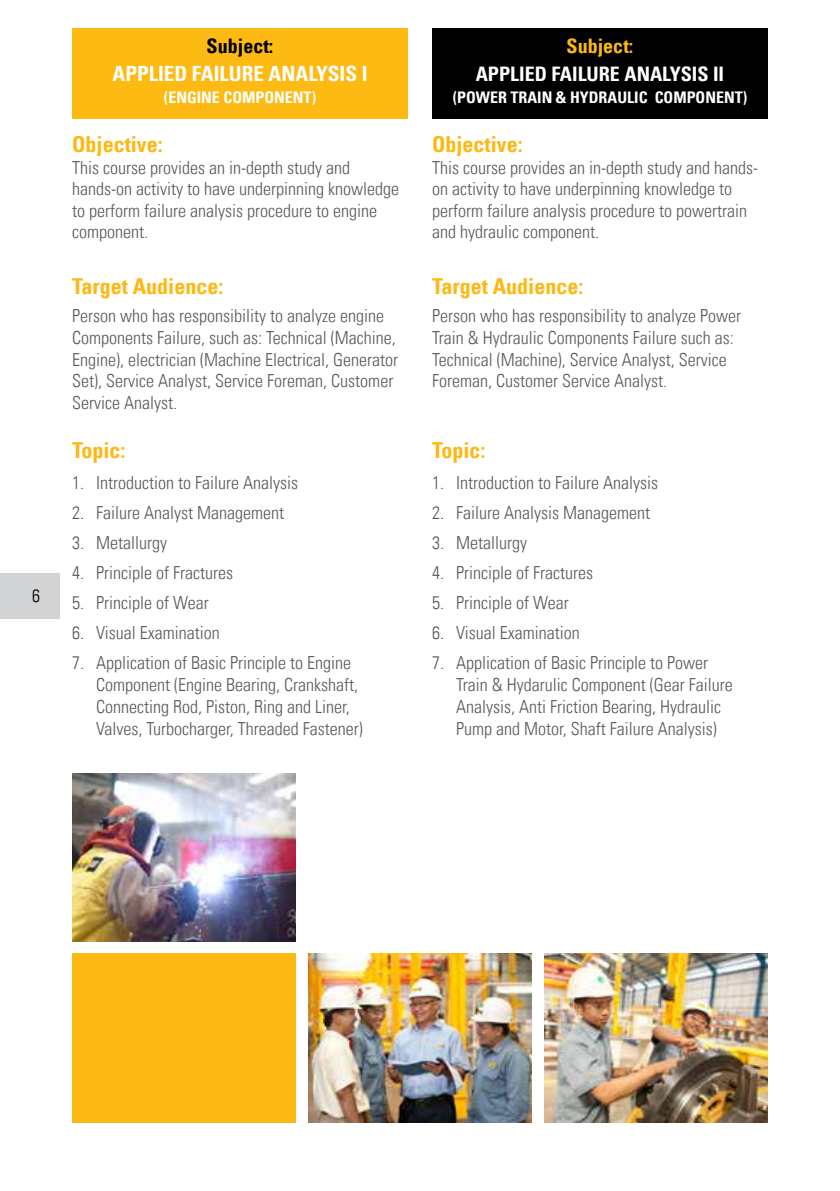
<style>
.page{position:relative;width:840px;height:1191px;background:#fff}
.page>*{position:absolute;margin:0;border:0;box-sizing:border-box;transform-origin:0 0}
.t1{font:700 condensed 22px "Univers LT";color:#fdb913}
.t2{font:700 condensed 21px "Univers LT";color:#fff}
.t3{font:700 condensed 20px "Univers LT";color:#fff}
.t4{font:700 condensed 20px "Univers LT";color:#000}
.t5{font:700 condensed 20px "Univers LT";color:#fdba12}
.t6{font:300 condensed 18px/21.6px "Univers LT";color:#58595b}
.t7{font:300 condensed 18px "Univers LT";color:#000}
.t8{font:700 condensed 16px "Univers LT";color:#fff}
</style>
<div class="page">
<div style="left:0;top:573px;width:60px;height:45px;background:#d1d3d4"></div>
<div style="left:72px;top:28px;width:336px;height:91px;background:#fdba12"></div>
<div style="left:432px;top:28px;width:335px;height:91px;background:#000"></div>
<img style="left:72px;top:773px;width:224px;height:168px">
<div style="left:72px;top:953px;width:224px;height:170px;background:#fdb913"></div>
<img style="left:544px;top:953px;width:223px;height:170px">
<img style="left:308px;top:953px;width:223px;height:170px">
<p class="t7" style="left:32px;top:584px;width:9px">6</p>
<p class="t4" style="left:206px;top:34px;width:68px">Subject:</p>
<p class="t2" style="left:112px;top:61px;width:256px">APPLIED FAILURE ANALYSIS I</p>
<p class="t8" style="left:164px;top:88px;width:154px">(ENGINE COMPONENT)</p>
<p class="t1" style="left:72px;top:131px;width:92px">Objective:</p>
<p class="t6" style="left:72px;top:156px;width:328px">This course provides an in-depth study and hands-on activity to have underpinning knowledge to perform failure analysis procedure to engine component.</p>
<p class="t1" style="left:72px;top:273px;width:153px">Target Audience:</p>
<p class="t6" style="left:72px;top:305px;width:327px">Person who has responsibility to analyze engine Components Failure, such as: Technical (Machine, Engine), electrician (Machine Electrical, Generator Set), Service Analyst, Service Foreman, Customer Service Analyst.</p>
<p class="t1" style="left:72px;top:437px;width:55px">Topic:</p>
<p class="t6" style="left:72px;top:471px;width:227px">1. Introduction to Failure Analysis</p>
<p class="t6" style="left:72px;top:501px;width:213px">2. Failure Analyst Management</p>
<p class="t6" style="left:72px;top:531px;width:96px">3. Metallurgy</p>
<p class="t6" style="left:72px;top:561px;width:162px">4. Principle of Fractures</p>
<p class="t6" style="left:72px;top:591px;width:138px">5. Principle of Wear</p>
<p class="t6" style="left:72px;top:621px;width:149px">6. Visual Examination</p>
<p class="t6" style="left:96px;top:651px;width:268px;text-indent:-24px">7. Application of Basic Principle to Engine Component (Engine Bearing, Crankshaft, Connecting Rod, Piston, Ring and Liner, Valves, Turbocharger, Threaded Fastener)</p>
<p class="t5" style="left:566px;top:34px;width:68px">Subject:</p>
<p class="t3" style="left:475px;top:62px;width:250px">APPLIED FAILURE ANALYSIS II</p>
<p class="t8" style="left:452px;top:88px;width:296px">(POWER TRAIN &amp; HYDRAULIC COMPONENT)</p>
<p class="t1" style="left:432px;top:131px;width:92px">Objective:</p>
<p class="t6" style="left:432px;top:156px;width:327px">This course provides an in-depth study and hands&shy;on activity to have underpinning knowledge to perform failure analysis procedure to powertrain and hydraulic component.</p>
<p class="t1" style="left:432px;top:273px;width:153px">Target Audience:</p>
<p class="t6" style="left:432px;top:305px;width:310px">Person who has responsibility to analyze Power Train &amp; Hydraulic Components Failure such as:<br>Technical (Machine), Service Analyst, Service Foreman, Customer Service Analyst.</p>
<p class="t1" style="left:432px;top:437px;width:55px">Topic:</p>
<p class="t6" style="left:432px;top:471px;width:227px">1. Introduction to Failure Analysis</p>
<p class="t6" style="left:432px;top:501px;width:219px">2. Failure Analysis Management</p>
<p class="t6" style="left:432px;top:531px;width:96px">3. Metallurgy</p>
<p class="t6" style="left:432px;top:561px;width:162px">4. Principle of Fractures</p>
<p class="t6" style="left:432px;top:591px;width:138px">5. Principle of Wear</p>
<p class="t6" style="left:432px;top:621px;width:149px">6. Visual Examination</p>
<p class="t6" style="left:456px;top:651px;width:278px;text-indent:-24px">7. Application of Basic Principle to Power Train &amp; Hydarulic Component (Gear Failure Analysis, Anti Friction Bearing, Hydraulic Pump and Motor, Shaft Failure Analysis)</p>
</div>
